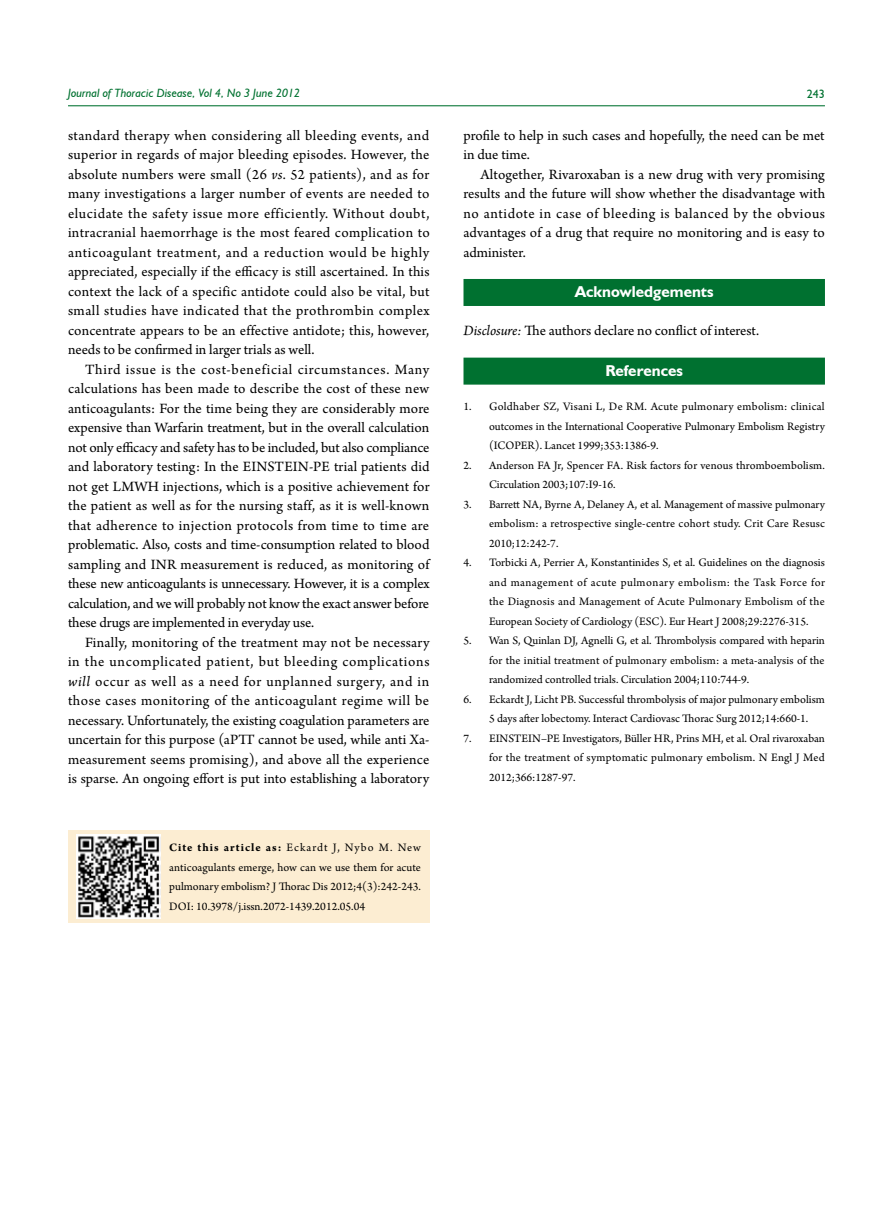
<style>
.page{position:relative;width:893px;height:1212px;background:#fff}
.page>*{position:absolute;margin:0;border:0;box-sizing:border-box;transform-origin:0 0}
.t1{font:700 15.75px "Humanist 521 BT";color:#fff}
.t2{font:15px/19.5px "Arno Pro";color:#000;text-align:justify}
.t3{font:12px/19.5px "Arno Pro";color:#000;text-align:justify}
.t4{font:italic 12px "Humanist 521 BT";color:#007130}
.t5{font:12px "Humanist 521 BT";color:#007130}
.s1{font-family:"Arno Pro Italic Sm Text"}
.s2{font-style:italic}
.s3{font-weight:700}
</style>
<div class="page">
<hr style="left:68px;top:105px;width:757px;height:1px;background:#007130">
<div style="left:463px;top:279px;width:362px;height:27px;background:#007130"></div>
<div style="left:463px;top:358px;width:362px;height:27px;background:#007130"></div>
<div style="left:68px;top:831px;width:361px;height:92px;background:#fcedd2"></div>
<img style="left:77px;top:834px;width:84px;height:85px">
<p class="t4" style="left:68px;top:86px;width:234px">Journal of Thoracic Disease, Vol 4, No 3 June 2012</p>
<p class="t5" style="left:807px;top:87px;width:20px">243</p>
<p class="t2" style="left:68px;top:126px;width:363px">standard therapy when considering all bleeding events, and superior in regards of major bleeding episodes. However, the absolute numbers were small (26 <span class="s1">vs</span>. 52 patients), and as for many investigations a larger number of events are needed to elucidate the safety issue more efficiently. Without doubt, intracranial haemorrhage is the most feared complication to anticoagulant treatment, and a reduction would be highly appreciated, especially if the efficacy is still ascertained. In this context the lack of a specific antidote could also be vital, but small studies have indicated that the prothrombin complex concentrate appears to be an effective antidote; this, however, needs to be confirmed in larger trials as well.</p>
<p class="t2" style="left:68px;top:360px;width:363px;text-indent:17px">Third issue is the cost-beneficial circumstances. Many calculations has been made to describe the cost of these new anticoagulants: For the time being they are considerably more expensive than Warfarin treatment, but in the overall calculation not only efficacy and safety has to be included, but also compliance and laboratory testing: In the EINSTEIN-PE trial patients did not get LMWH injections, which is a positive achievement for the patient as well as for the nursing staff, as it is well-known that adherence to injection protocols from time to time are problematic. Also, costs and time-consumption related to blood sampling and INR measurement is reduced, as monitoring of these new anticoagulants is unnecessary. However, it is a complex calculation, and we will probably not know the exact answer before these drugs are implemented in everyday use.</p>
<p class="t2" style="left:68px;top:633px;width:363px;text-indent:17px">Finally, monitoring of the treatment may not be necessary in the uncomplicated patient, but bleeding complications <span class="s1">will</span> occur as well as a need for unplanned surgery, and in those cases monitoring of the anticoagulant regime will be necessary. Unfortunately, the existing coagulation parameters are uncertain for this purpose (aPTT cannot be used, while anti Xa&shy;measurement seems promising), and above all the experience is sparse. An ongoing effort is put into establishing a laboratory</p>
<p class="t2" style="left:463px;top:126px;width:363px">profile to help in such cases and hopefully, the need can be met in due time.</p>
<p class="t2" style="left:463px;top:165px;width:363px;text-indent:17px">Altogether, Rivaroxaban is a new drug with very promising results and the future will show whether the disadvantage with no antidote in case of bleeding is balanced by the obvious advantages of a drug that require no monitoring and is easy to administer.</p>
<p class="t1" style="left:575px;top:282px;width:140px">Acknowledgements</p>
<p class="t2" style="left:463px;top:321px;width:297px"><span class="s2">Disclosure:</span> The authors declare no conflict of interest.</p>
<p class="t1" style="left:605px;top:361px;width:79px">References</p>
<p class="t3" style="left:489px;top:398px;width:337px;text-indent:-26px">1. Goldhaber SZ, Visani L, De RM. Acute pulmonary embolism: clinical outcomes in the International Cooperative Pulmonary Embolism Registry (ICOPER). Lancet 1999;353:1386-9.</p>
<p class="t3" style="left:489px;top:456px;width:337px;text-indent:-26px">2. Anderson FA Jr, Spencer FA. Risk factors for venous thromboembolism.<br>Circulation 2003;107:I9-16.</p>
<p class="t3" style="left:489px;top:495px;width:337px;text-indent:-26px">3. Barrett NA, Byrne A, Delaney A, et al. Management of massive pulmonary embolism: a retrospective single-centre cohort study. Crit Care Resusc 2010;12:242-7.</p>
<p class="t3" style="left:489px;top:554px;width:338px;text-indent:-26px">4. Torbicki A, Perrier A, Konstantinides S, et al. Guidelines on the diagnosis and management of acute pulmonary embolism: the Task Force for the Diagnosis and Management of Acute Pulmonary Embolism of the European Society of Cardiology (ESC). Eur Heart J 2008;29:2276-315.</p>
<p class="t3" style="left:489px;top:632px;width:337px;text-indent:-26px">5. Wan S, Quinlan DJ, Agnelli G, et al. Thrombolysis compared with heparin for the initial treatment of pulmonary embolism: a meta-analysis of the randomized controlled trials. Circulation 2004;110:744-9.</p>
<p class="t3" style="left:489px;top:690px;width:337px;text-indent:-26px">6. Eckardt J, Licht PB. Successful thrombolysis of major pulmonary embolism<br>5 days after lobectomy. Interact Cardiovasc Thorac Surg 2012;14:660-1.</p>
<p class="t3" style="left:489px;top:729px;width:337px;text-indent:-26px">7. EINSTEIN–PE Investigators, Büller HR, Prins MH, et al. Oral rivaroxaban for the treatment of symptomatic pulmonary embolism. N Engl J Med 2012;366:1287-97.</p>
<p class="t3" style="left:169px;top:838px;width:253px"><span class="s3">Cite this article as:</span> Eckardt J, Nybo M. New anticoagulants emerge, how can we use them for acute pulmonary embolism? J Thorac Dis 2012;4(3):242-243.<br>DOI: 10.3978/j.issn.2072-1439.2012.05.04</p>
</div>
